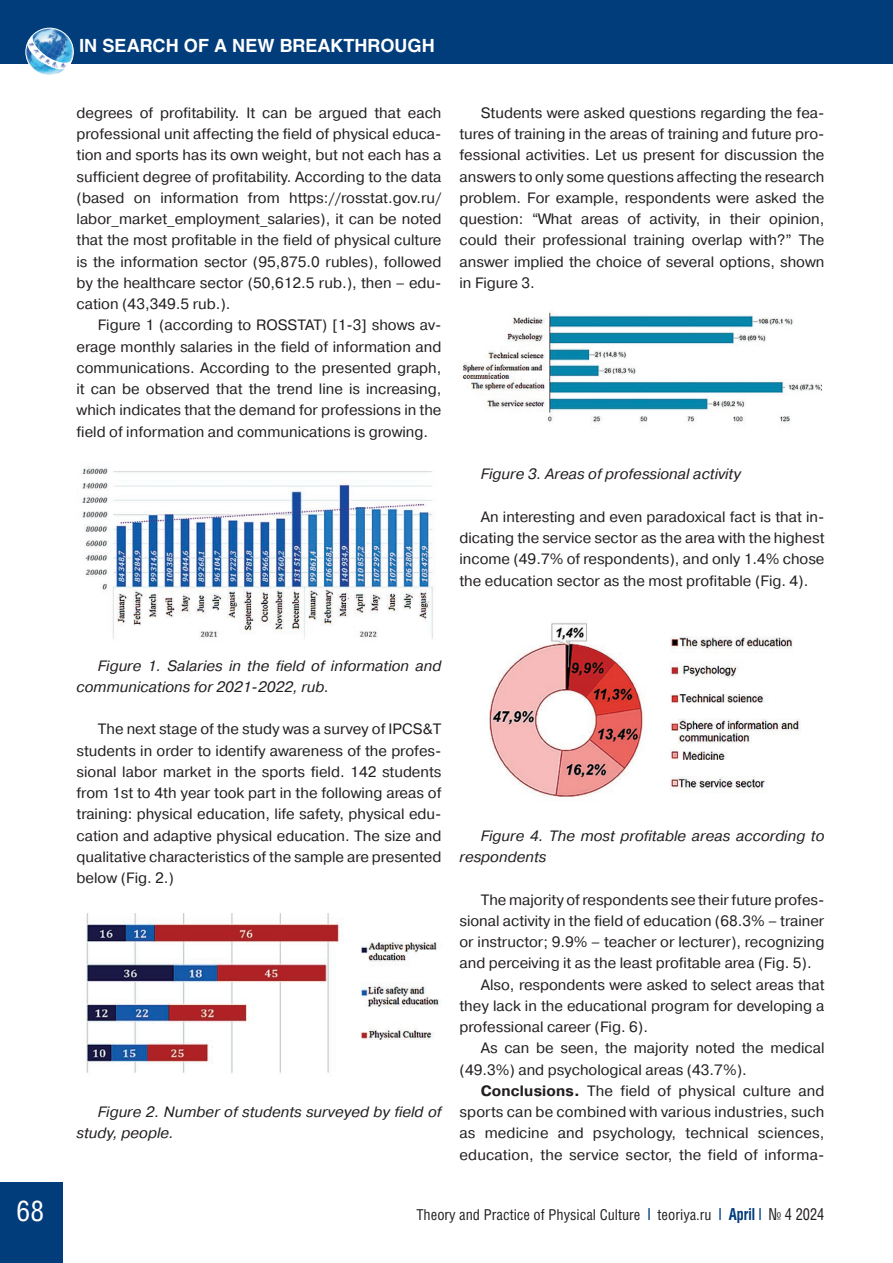
<style>
.page{position:relative;width:893px;height:1263px;background:#fff}
.page>*{position:absolute;margin:0;border:0;box-sizing:border-box;transform-origin:0 0}
.t1{font:28.5px "Helios Cond C";color:#fff}
.t2{font:700 18px "Helios C";color:#fff}
.ОСНОВНОЙ_ТЕКСТ{font:15px/21.3px "Pragmatica C";color:#231f20;text-align:justify}
.ОСНОВНОЙ_ТЕКСТ-2{font:italic 15px/21.3px "Pragmatica C";color:#231f20}
.t3{font:15px "Helios Cond C";color:#231f20}
.s1{font-weight:700}
.s2{font-weight:700;font-size:16.5px;color:#013c7b}
.s3{font-size:16.5px}
</style>
<div class="page">
<div style="left:0;top:1182px;width:62px;height:81px;background:#013c7b"></div>
<div style="left:0;top:0;width:893px;height:64px;background:#013c7b"></div>
<img style="left:34px;top:28px;width:40px;height:46px">
<div style="left:26px;top:28px;width:47px;height:48px;border:1px solid #fff;border-radius:50%"></div>
<svg style="left:26px;top:33px;width:46px;height:40px;background:#7db1d6"></svg>
<img style="left:81px;top:467px;width:353px;height:172px">
<img style="left:462px;top:312px;width:359px;height:112px">
<img style="left:489px;top:622px;width:312px;height:175px">
<img style="left:86px;top:913px;width:353px;height:160px">
<p class="t2" style="left:79px;top:35px;width:357px">IN SEARCH OF A NEW BREAKTHROUGH</p>
<p class="ОСНОВНОЙ_ТЕКСТ" style="left:77px;top:102px;width:366px">degrees of profitability. It can be argued that each professional unit affecting the field of physical educa&shy;tion and sports has its own weight, but not each has a sufficient degree of profitability. According to the data (based on information from https://rosstat.gov.ru/ labor_market_employment_salaries), it can be noted that the most profitable in the field of physical culture is the information sector (95,875.0 rubles), followed by the healthcare sector (50,612.5 rub.), then – edu&shy;cation (43,349.5 rub.).</p>
<p class="ОСНОВНОЙ_ТЕКСТ" style="left:77px;top:315px;width:366px;text-indent:21px">Figure 1 (according to ROSSTAT) [1-3] shows av&shy;erage monthly salaries in the field of information and communications. According to the presented graph, it can be observed that the trend line is increasing, which indicates that the demand for professions in the field of information and communications is growing.</p>
<p class="ОСНОВНОЙ_ТЕКСТ" style="left:459px;top:102px;width:366px;text-indent:21px">Students were asked questions regarding the fea&shy;tures of training in the areas of training and future pro&shy;fessional activities. Let us present for discussion the answers to only some questions affecting the research problem. For example, respondents were asked the question: “What areas of activity, in their opinion, could their professional training overlap with?” The answer implied the choice of several options, shown in Figure 3.</p>
<p class="ОСНОВНОЙ_ТЕКСТ-2" style="left:481px;top:463px;width:262px">Figure 3. Areas of professional activity</p>
<p class="ОСНОВНОЙ_ТЕКСТ" style="left:459px;top:506px;width:366px;text-indent:21px">An interesting and even paradoxical fact is that in&shy;dicating the service sector as the area with the highest income (49.7% of respondents), and only 1.4% chose the education sector as the most profitable (Fig. 4).</p>
<p class="ОСНОВНОЙ_ТЕКСТ-2" style="left:77px;top:655px;width:366px;text-indent:21px">Figure 1. Salaries in the field of information and communications for 2021-2022, rub.</p>
<p class="ОСНОВНОЙ_ТЕКСТ" style="left:77px;top:719px;width:366px;text-indent:21px">The next stage of the study was a survey of IPCS&amp;T students in order to identify awareness of the profes&shy;sional labor market in the sports field. 142 students from 1st to 4th year took part in the following areas of training: physical education, life safety, physical edu&shy;cation and adaptive physical education. The size and qualitative characteristics of the sample are presented below (Fig. 2.)</p>
<p class="ОСНОВНОЙ_ТЕКСТ-2" style="left:77px;top:1101px;width:366px;text-indent:21px">Figure 2. Number of students surveyed by field of study, people.</p>
<p class="ОСНОВНОЙ_ТЕКСТ-2" style="left:459px;top:825px;width:366px;text-indent:21px">Figure 4. The most profitable areas according to respondents</p>
<p class="ОСНОВНОЙ_ТЕКСТ" style="left:459px;top:889px;width:366px;text-indent:21px">The majority of respondents see their future profes&shy;sional activity in the field of education (68.3% – trainer or instructor; 9.9% – teacher or lecturer), recognizing and perceiving it as the least profitable area (Fig. 5).</p>
<p class="ОСНОВНОЙ_ТЕКСТ" style="left:459px;top:974px;width:366px;text-indent:21px">Also, respondents were asked to select areas that they lack in the educational program for developing a professional career (Fig. 6).</p>
<p class="ОСНОВНОЙ_ТЕКСТ" style="left:459px;top:1037px;width:366px;text-indent:21px">As can be seen, the majority noted the medical (49.3%) and psychological areas (43.7%).</p>
<p class="ОСНОВНОЙ_ТЕКСТ" style="left:459px;top:1080px;width:366px;text-indent:21px"><span class="s1">Conclusions.</span> The field of physical culture and sports can be combined with various industries, such as medicine and psychology, technical sciences, education, the service sector, the field of informa-</p>
<h1 class="t1" style="left:17px;top:1194px;width:29px">68</h1>
<p class="t3" style="left:416px;top:1205px;width:410px">Theory and Practice of Physical Culture <span class="s2">|</span> teoriya.ru <span class="s2">| April |</span> <span class="s3">№ 4 2024</span></p>
</div>
